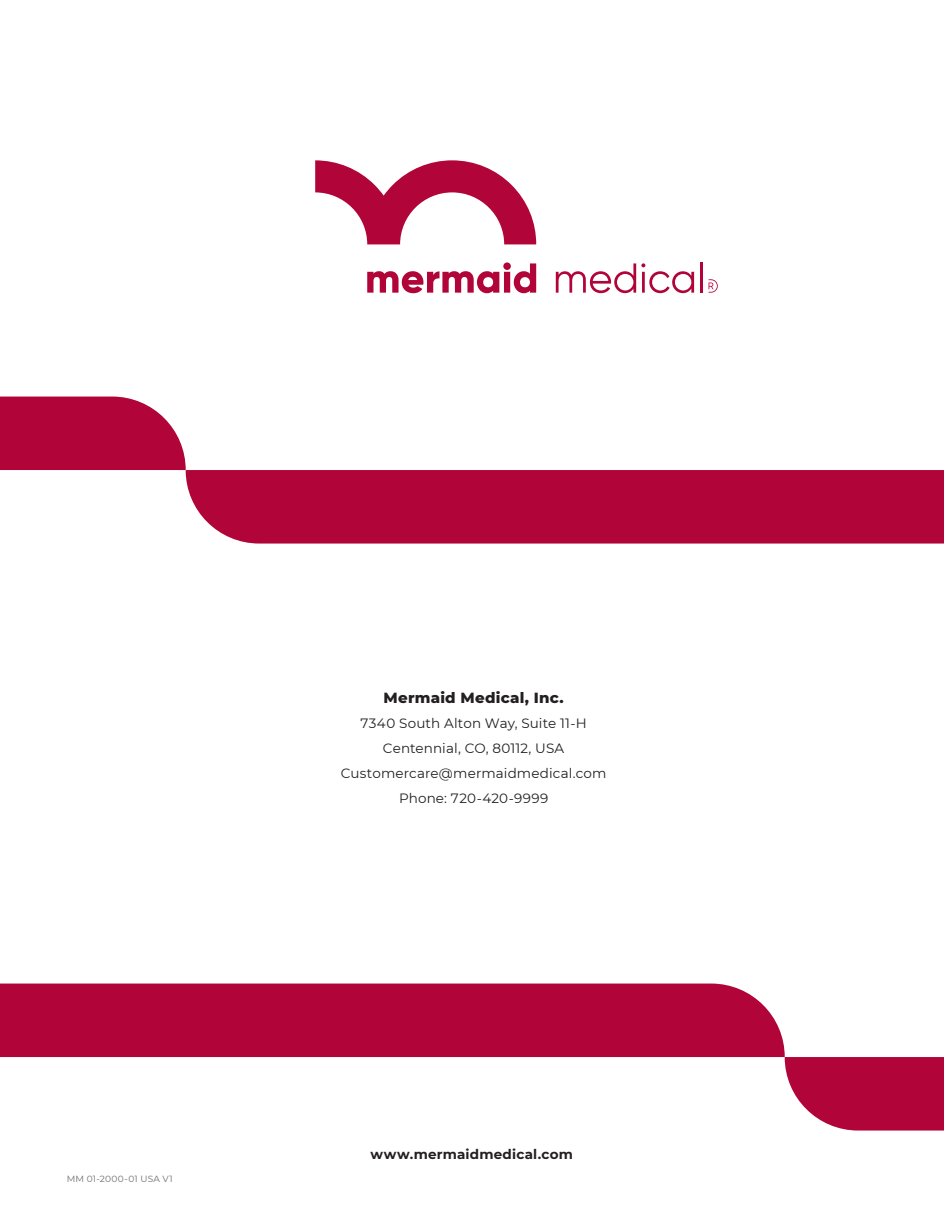
<style>
.page{position:relative;width:944px;height:1214px;background:#fff}
.page>*{position:absolute;margin:0;border:0;box-sizing:border-box;transform-origin:0 0}
.Brødtekst{font:800 15px "Montserrat";letter-spacing:.015em;color:#231f20}
.Brødtekst-2{font:13.5px "Montserrat";letter-spacing:.01em;color:#231f20}
.Brødtekst-3{font:700 13.5px "Montserrat";letter-spacing:.015em;color:#231f20}
.Pligttekst{font:9px "Montserrat";letter-spacing:.025em;color:#6c6d70}
</style>
<div class="page">
<div style="left:0;top:983px;width:784px;height:74px;background:#b10439"></div>
<svg style="left:784px;top:1057px;width:160px;height:73px"></svg>
<svg style="left:0;top:396px;width:186px;height:74px"></svg>
<div style="left:186px;top:470px;width:758px;height:73px;background:#b10439"></div>
<svg style="left:708px;top:279px;width:9px;height:14px"></svg>
<svg style="left:556px;top:263px;width:138px;height:30px"></svg>
<hr style="left:700px;top:262px;width:2px;height:31px;background:#b10439">
<svg style="left:367px;top:262px;width:169px;height:31px"></svg>
<svg style="left:315px;top:160px;width:221px;height:84px"></svg>
<p class="Pligttekst" style="left:67px;top:1172px;width:108px">MM 01-2000-01 USA V1</p>
<p class="Brødtekst" style="left:383px;top:687px;width:182px">Mermaid Medical, Inc.</p>
<p class="Brødtekst-2" style="left:360px;top:714px;width:228px">7340 South Alton Way, Suite 11-H</p>
<p class="Brødtekst-2" style="left:383px;top:739px;width:183px">Centennial, CO, 80112, USA</p>
<p class="Brødtekst-2" style="left:341px;top:764px;width:267px">Customercare@mermaidmedical.com</p>
<p class="Brødtekst-2" style="left:399px;top:789px;width:151px">Phone: 720-420-9999</p>
<p class="Brødtekst-3" style="left:370px;top:1144px;width:204px">www.mermaidmedical.com</p>
</div>
